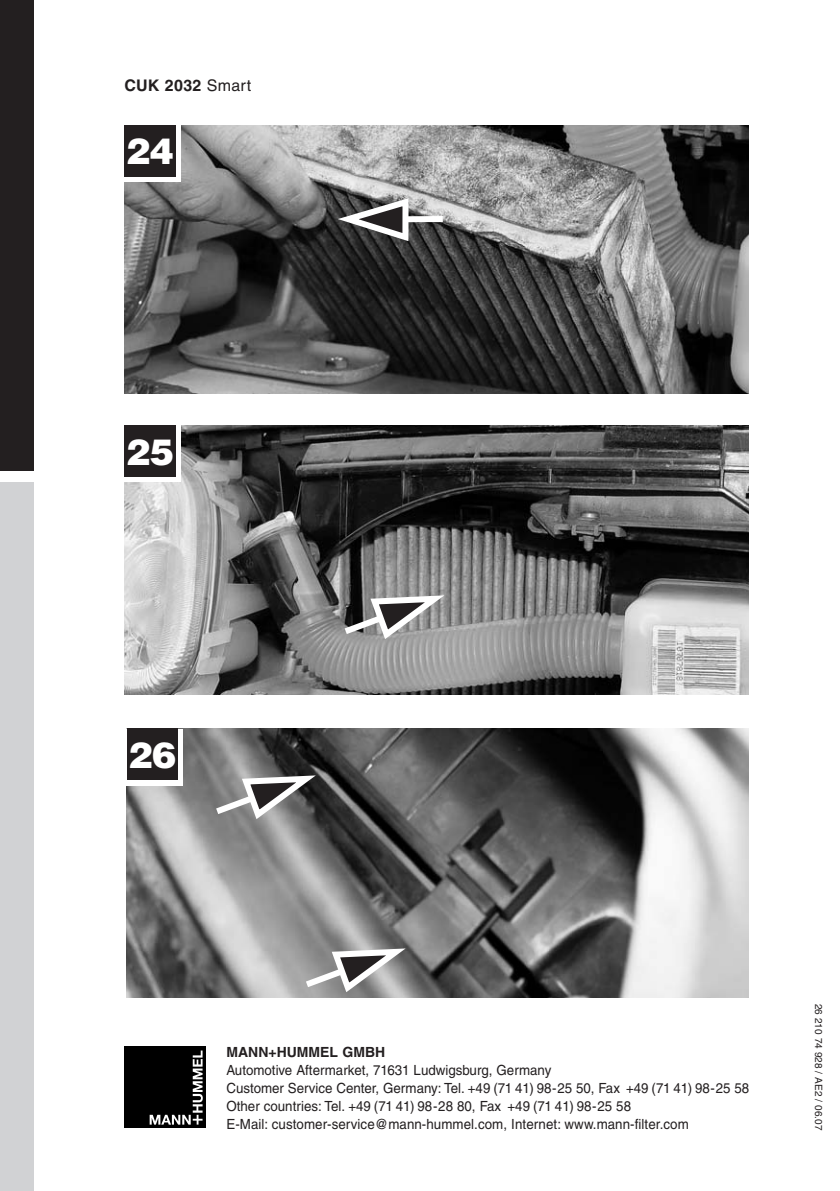
<style>
.page{position:relative;width:840px;height:1191px;background:#fff}
.page>*{position:absolute;margin:0;border:0;box-sizing:border-box;transform-origin:0 0}
.t1{font:900 36px "Helvetica";color:#fff}
.t2{font:700 16px "Helvetica";letter-spacing:.015em;color:#231f20}
.t3{font:14px/18px "Helvetica";color:#231f20;scale:.95 1}
.t4{font:700 14px "Helvetica";color:#231f20}
.t5{font:10px "Helvetica";color:#231f20}
.s1{font-weight:400}
</style>
<div class="page">
<div style="left:0;top:0;width:33px;height:471px;background:#231f20"></div>
<div style="left:0;top:482px;width:33px;height:709px;background:#d1d2d4"></div>
<div style="left:124px;top:1046px;width:82px;height:82px;background:#000"></div>
<svg style="left:149px;top:1050px;width:54px;height:74px"></svg>
<img style="left:124px;top:125px;width:624px;height:268px">
<div style="left:124px;top:125px;width:57px;height:57px;background:linear-gradient(to right,#fff,#fff)"></div>
<div style="left:124px;top:125px;width:51px;height:51px;background:#231f20"></div>
<img style="left:124px;top:425px;width:624px;height:269px">
<div style="left:124px;top:425px;width:57px;height:57px;background:linear-gradient(to right,#fff,#fff)"></div>
<div style="left:124px;top:425px;width:51px;height:51px;background:#231f20"></div>
<img style="left:127px;top:728px;width:621px;height:269px">
<svg style="left:127px;top:728px;width:56px;height:57px"></svg>
<div style="left:127px;top:728px;width:50px;height:51px;background:#231f20"></div>
<div style="left:395px;top:216px;width:47px;height:6px;background:#fff"></div>
<svg style="left:327px;top:195px;width:86px;height:50px"></svg>
<svg style="left:338px;top:592px;width:116px;height:50px"></svg>
<svg style="left:209px;top:772px;width:116px;height:50px"></svg>
<svg style="left:299px;top:945px;width:116px;height:50px"></svg>
<p class="t2" style="left:124px;top:80px;width:128px">CUK 2032 <span class="s1">Smart</span></p>
<h1 class="t1" style="left:126px;top:138px;width:50px">24</h1>
<h1 class="t1" style="left:126px;top:439px;width:50px">25</h1>
<h1 class="t1" style="left:128px;top:742px;width:50px">26</h1>
<p class="t4" style="left:226px;top:1046px;width:160px">MANN+HUMMEL GMBH</p>
<p class="t3" style="left:226px;top:1062px;width:551px">Automotive Aftermarket, 71631 Ludwigsburg, Germany<br>Customer Service Center, Germany: Tel. +49 (71 41) 98-25 50, Fax +49 (71 41) 98-25 58<br>Other countries: Tel. +49 (71 41) 98-28 80, Fax +49 (71 41) 98-25 58<br>E-Mail: customer-service@mann-hummel.com, Internet: www.mann-filter.com</p>
<p class="t5" style="left:822px;top:1003px;width:128px;rotate:90deg">26 210 74 928 / AE2 / 06.07</p>
</div>
